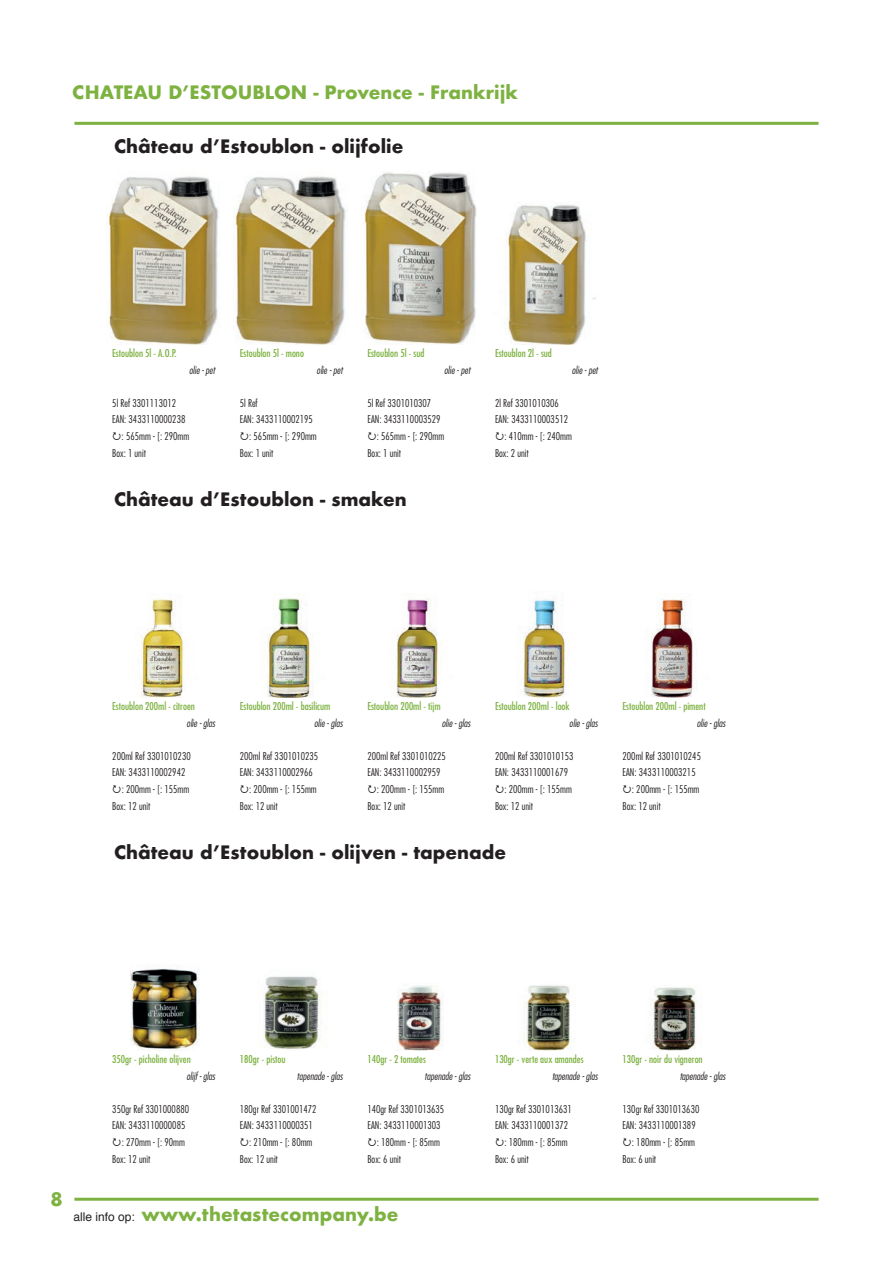
<style>
.page{position:relative;width:893px;height:1263px;background:#fff}
.page>*{position:absolute;margin:0;border:0;box-sizing:border-box;transform-origin:0 0}
.t1{font:700 18px "Futura";color:#231f20}
.t2{font:700 18px "Futura";color:#7db241}
.t3{font:300 condensed 10.5px "Futura";color:#231f20}
.t4{font:condensed 10.5px "Futura";color:#7db241}
.t5{font:italic 300 condensed 10.5px "Futura";color:#231f20}
.s1{font-family:"Helvetica";font-weight:400;font-size:12px;color:#231f20}
</style>
<div class="page">
<hr style="left:74px;top:122px;width:745px;height:3px;background:#7db241">
<hr style="left:74px;top:1198px;width:745px;height:3px;background:#7db241">
<img style="left:650px;top:987px;width:47px;height:63px">
<img style="left:523px;top:985px;width:50px;height:65px">
<img style="left:263px;top:976px;width:59px;height:73px">
<img style="left:130px;top:965px;width:70px;height:85px">
<img style="left:651px;top:598px;width:42px;height:99px">
<img style="left:520px;top:597px;width:46px;height:100px">
<img style="left:395px;top:595px;width:43px;height:102px">
<img style="left:267px;top:593px;width:46px;height:104px">
<img style="left:139px;top:599px;width:45px;height:98px">
<img style="left:397px;top:985px;width:47px;height:65px">
<img style="left:235px;top:176px;width:111px;height:168px">
<img style="left:107px;top:176px;width:112px;height:168px">
<img style="left:506px;top:204px;width:90px;height:140px">
<img style="left:364px;top:172px;width:112px;height:172px">
<h1 class="t2" style="left:72px;top:80px;width:447px">CHATEAU D’ESTOUBLON - Provence - Frankrijk</h1>
<h1 class="t1" style="left:114px;top:134px;width:291px">Château d’Estoublon - olijfolie</h1>
<p class="t4" style="left:112px;top:347px;width:66px">Estoublon 5l - A.O.P.</p>
<p class="t4" style="left:240px;top:347px;width:66px">Estoublon 5l - mono</p>
<p class="t4" style="left:367px;top:347px;width:58px">Estoublon 5l - sud</p>
<p class="t4" style="left:495px;top:347px;width:58px">Estoublon 2l - sud</p>
<p class="t5" style="left:189px;top:363px;width:28px">olie - pet</p>
<p class="t5" style="left:317px;top:363px;width:28px">olie - pet</p>
<p class="t5" style="left:444px;top:363px;width:28px">olie - pet</p>
<p class="t5" style="left:572px;top:363px;width:28px">olie - pet</p>
<p class="t3" style="left:112px;top:397px;width:65px">5l Ref 3301113012</p>
<p class="t3" style="left:112px;top:413px;width:75px">EAN: 3433110000238</p>
<p class="t3" style="left:122px;top:430px;width:69px">: 565mm - [: 290mm</p>
<p class="t3" style="left:112px;top:447px;width:35px">Box: 1 unit</p>
<p class="t3" style="left:240px;top:397px;width:19px">5l Ref</p>
<p class="t3" style="left:240px;top:413px;width:75px">EAN: 3433110002195</p>
<p class="t3" style="left:249px;top:430px;width:69px">: 565mm - [: 290mm</p>
<p class="t3" style="left:240px;top:447px;width:35px">Box: 1 unit</p>
<p class="t3" style="left:367px;top:397px;width:65px">5l Ref 3301010307</p>
<p class="t3" style="left:367px;top:413px;width:75px">EAN: 3433110003529</p>
<p class="t3" style="left:377px;top:430px;width:69px">: 565mm - [: 290mm</p>
<p class="t3" style="left:367px;top:447px;width:35px">Box: 1 unit</p>
<p class="t3" style="left:495px;top:397px;width:65px">2l Ref 3301010306</p>
<p class="t3" style="left:495px;top:413px;width:75px">EAN: 3433110003512</p>
<p class="t3" style="left:504px;top:430px;width:69px">: 410mm - [: 240mm</p>
<p class="t3" style="left:495px;top:447px;width:35px">Box: 2 unit</p>
<h1 class="t1" style="left:114px;top:486px;width:294px">Château d’Estoublon - smaken</h1>
<p class="t4" style="left:112px;top:700px;width:84px">Estoublon 200ml - citroen</p>
<p class="t5" style="left:187px;top:716px;width:30px">olie - glas</p>
<p class="t3" style="left:112px;top:749px;width:80px">200ml Ref 3301010230</p>
<p class="t3" style="left:112px;top:766px;width:75px">EAN: 3433110002942</p>
<p class="t3" style="left:122px;top:783px;width:69px">: 200mm - [: 155mm</p>
<p class="t3" style="left:112px;top:800px;width:39px">Box: 12 unit</p>
<p class="t4" style="left:240px;top:700px;width:92px">Estoublon 200ml - basilicum</p>
<p class="t5" style="left:314px;top:716px;width:30px">olie - glas</p>
<p class="t3" style="left:240px;top:749px;width:80px">200ml Ref 3301010235</p>
<p class="t3" style="left:240px;top:766px;width:75px">EAN: 3433110002966</p>
<p class="t3" style="left:249px;top:783px;width:69px">: 200mm - [: 155mm</p>
<p class="t3" style="left:240px;top:800px;width:39px">Box: 12 unit</p>
<p class="t4" style="left:367px;top:700px;width:75px">Estoublon 200ml - tijm</p>
<p class="t5" style="left:442px;top:716px;width:30px">olie - glas</p>
<p class="t3" style="left:367px;top:749px;width:80px">200ml Ref 3301010225</p>
<p class="t3" style="left:367px;top:766px;width:75px">EAN: 3433110002959</p>
<p class="t3" style="left:377px;top:783px;width:69px">: 200mm - [: 155mm</p>
<p class="t3" style="left:367px;top:800px;width:39px">Box: 12 unit</p>
<p class="t4" style="left:495px;top:700px;width:76px">Estoublon 200ml - look</p>
<p class="t5" style="left:569px;top:716px;width:30px">olie - glas</p>
<p class="t3" style="left:495px;top:749px;width:80px">200ml Ref 3301010153</p>
<p class="t3" style="left:495px;top:766px;width:75px">EAN: 3433110001679</p>
<p class="t3" style="left:504px;top:783px;width:69px">: 200mm - [: 155mm</p>
<p class="t3" style="left:495px;top:800px;width:39px">Box: 12 unit</p>
<h1 class="t1" style="left:114px;top:839px;width:393px">Château d’Estoublon - olijven - tapenade</h1>
<p class="t4" style="left:623px;top:700px;width:85px">Estoublon 200ml - piment</p>
<p class="t5" style="left:697px;top:716px;width:30px">olie - glas</p>
<p class="t3" style="left:623px;top:749px;width:80px">200ml Ref 3301010245</p>
<p class="t3" style="left:623px;top:766px;width:75px">EAN: 3433110003215</p>
<p class="t3" style="left:632px;top:783px;width:69px">: 200mm - [: 155mm</p>
<p class="t3" style="left:623px;top:800px;width:39px">Box: 12 unit</p>
<h1 class="t2" style="left:51px;top:1186px;width:14px">8</h1>
<p class="t4" style="left:112px;top:1053px;width:80px">350gr - picholine olijven</p>
<p class="t5" style="left:186px;top:1069px;width:30px">olijf - glas</p>
<p class="t3" style="left:112px;top:1102px;width:78px">350gr Ref 3301000880</p>
<p class="t3" style="left:112px;top:1119px;width:75px">EAN: 3433110000085</p>
<p class="t3" style="left:122px;top:1136px;width:65px">: 270mm - [: 90mm</p>
<p class="t3" style="left:112px;top:1152px;width:39px">Box: 12 unit</p>
<p class="t4" style="left:240px;top:1053px;width:47px">180gr - pistou</p>
<p class="t5" style="left:297px;top:1069px;width:47px">tapenade - glas</p>
<p class="t3" style="left:240px;top:1102px;width:78px">180gr Ref 3301001472</p>
<p class="t3" style="left:240px;top:1119px;width:75px">EAN: 3433110000351</p>
<p class="t3" style="left:249px;top:1136px;width:65px">: 210mm - [: 80mm</p>
<p class="t3" style="left:240px;top:1152px;width:39px">Box: 12 unit</p>
<p class="t4" style="left:367px;top:1053px;width:60px">140gr - 2 tomates</p>
<p class="t5" style="left:424px;top:1069px;width:47px">tapenade - glas</p>
<p class="t3" style="left:367px;top:1102px;width:78px">140gr Ref 3301013635</p>
<p class="t3" style="left:367px;top:1119px;width:75px">EAN: 3433110001303</p>
<p class="t3" style="left:377px;top:1136px;width:65px">: 180mm - [: 85mm</p>
<p class="t3" style="left:367px;top:1152px;width:35px">Box: 6 unit</p>
<h1 class="t2" style="left:73px;top:1201px;width:327px"><span class="s1">alle info op:</span> www.thetastecompany.be</h1>
<p class="t4" style="left:495px;top:1053px;width:90px">130gr - verte aux amandes</p>
<p class="t5" style="left:552px;top:1069px;width:47px">tapenade - glas</p>
<p class="t3" style="left:495px;top:1102px;width:78px">130gr Ref 3301013631</p>
<p class="t3" style="left:495px;top:1119px;width:75px">EAN: 3433110001372</p>
<p class="t3" style="left:504px;top:1136px;width:65px">: 180mm - [: 85mm</p>
<p class="t3" style="left:495px;top:1152px;width:35px">Box: 6 unit</p>
<p class="t4" style="left:623px;top:1053px;width:82px">130gr - noir du vigneron</p>
<p class="t5" style="left:680px;top:1069px;width:47px">tapenade - glas</p>
<p class="t3" style="left:623px;top:1102px;width:78px">130gr Ref 3301013630</p>
<p class="t3" style="left:623px;top:1119px;width:75px">EAN: 3433110001389</p>
<p class="t3" style="left:632px;top:1136px;width:65px">: 180mm - [: 85mm</p>
<p class="t3" style="left:623px;top:1152px;width:35px">Box: 6 unit</p>
</div>
